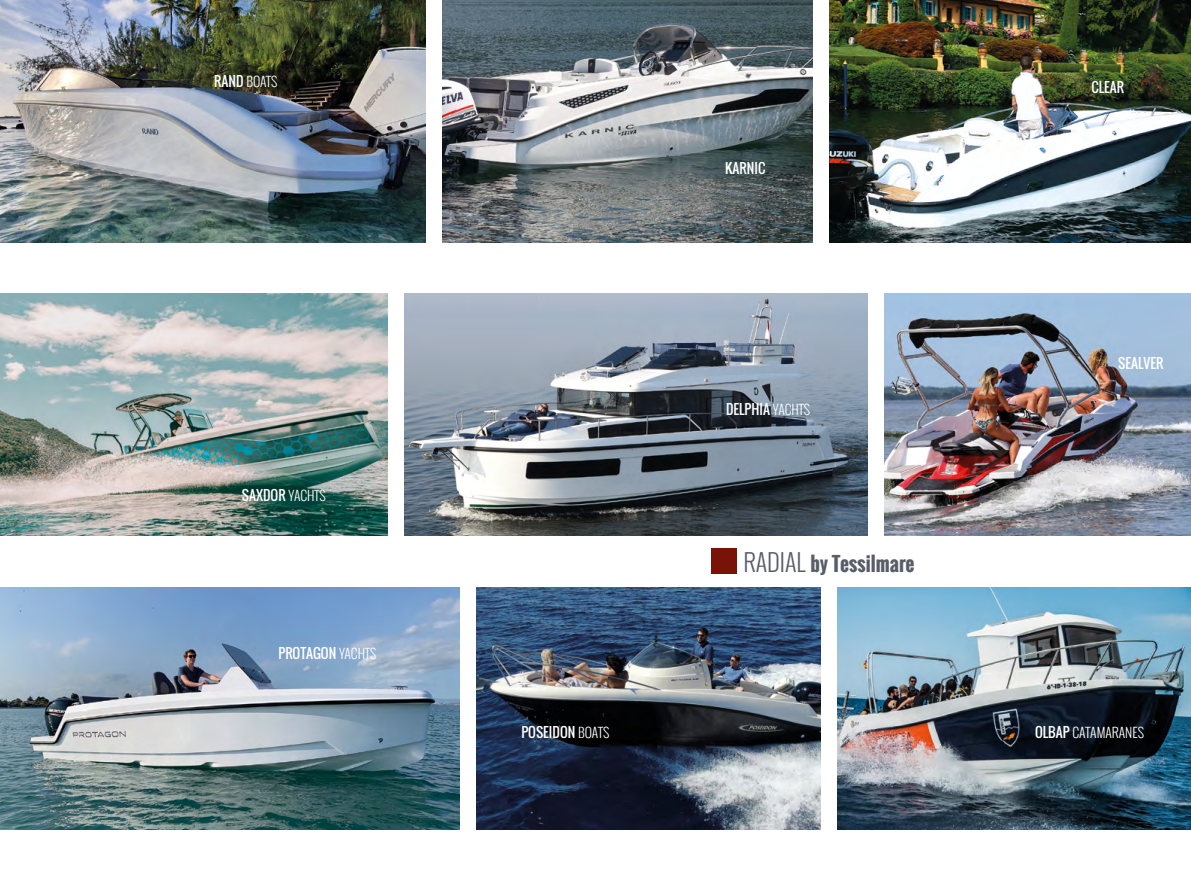
<style>
.page{position:relative;width:1191px;height:872px;background:#fff}
.page>*{position:absolute;margin:0;border:0;box-sizing:border-box;transform-origin:0 0}
.t1{font:700 19.5px "Oswald";color:#585d68}
.t2{font:13.5px "Oswald";color:#fff}
.t3{font:300 13.5px "Oswald";color:#fff}
.s1{font-weight:400}
.s2{font-weight:300}
.s3{font-weight:300;font-size:24px}
</style>
<div class="page">
<img style="left:442px;top:0;width:370px;height:242px">
<img style="left:838px;top:587px;width:353px;height:242px">
<img style="left:0;top:293px;width:387px;height:243px">
<img style="left:884px;top:293px;width:307px;height:243px">
<img style="left:829px;top:0;width:362px;height:242px">
<img style="left:404px;top:293px;width:463px;height:243px">
<div style="left:711px;top:549px;width:25px;height:25px;background:#7a1307"></div>
<img style="left:476px;top:587px;width:345px;height:242px">
<img style="left:0;top:0;width:425px;height:242px">
<img style="left:0;top:587px;width:459px;height:242px">
<p class="t3" style="left:214px;top:72px;width:65px"><span class="s1">RAND</span> BOATS</p>
<p class="t2" style="left:242px;top:485px;width:85px">SAXDOR <span class="s2">YACHTS</span></p>
<p class="t2" style="left:278px;top:643px;width:99px">PROTAGON <span class="s2">YACHTS</span></p>
<p class="t2" style="left:521px;top:722px;width:89px">POSEIDON <span class="s2">BOATS</span></p>
<p class="t2" style="left:725px;top:158px;width:42px">KARNIC</p>
<p class="t2" style="left:726px;top:399px;width:86px">DELPHIA <span class="s2">YACHTS</span></p>
<h1 class="t1" style="left:743px;top:549px;width:173px"><span class="s3">RADIAL</span> by Tessilmare</h1>
<p class="t2" style="left:1091px;top:77px;width:34px">CLEAR</p>
<p class="t2" style="left:1118px;top:353px;width:47px">SEALVER</p>
<p class="t3" style="left:1035px;top:722px;width:110px"><span class="s1">OLBAP</span> CATAMARANES</p>
</div>
